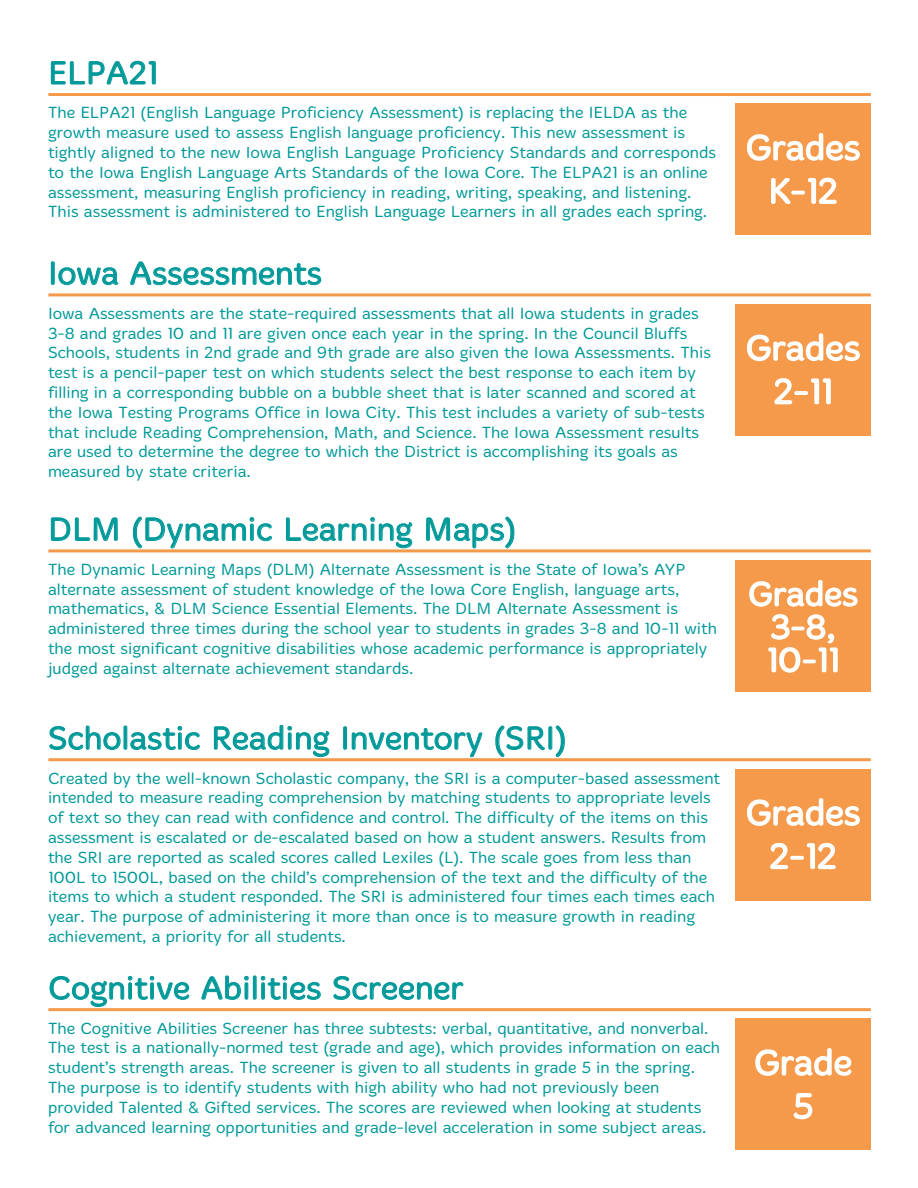
<style>
.page{position:relative;width:918px;height:1188px;background:#fff}
.page>*{position:absolute;margin:0;border:0;box-sizing:border-box;transform-origin:0 0}
.t1{font:36px "Merge One";color:#fff}
.t2{font:34.5px "Merge One";color:#fff}
.t3{font:33px "Merge One";color:#099}
.t4{font:16.5px/19.8px "Merge One";color:#099}
</style>
<div class="page">
<svg style="left:50px;top:726px;width:150px;height:24px"></svg>
<svg style="left:214px;top:725px;width:115px;height:32px"></svg>
<div style="left:343px;top:727px;width:4px;height:22px;border:1px solid #099"></div>
<svg style="left:352px;top:728px;width:130px;height:29px"></svg>
<svg style="left:496px;top:726px;width:49px;height:31px"></svg>
<div style="left:549px;top:727px;width:3px;height:22px;border:1px solid #099"></div>
<svg style="left:556px;top:726px;width:9px;height:31px"></svg>
<div style="left:735px;top:769px;width:136px;height:132px;background:#f59a4b"></div>
<svg style="left:747px;top:798px;width:113px;height:28px"></svg>
<svg style="left:770px;top:842px;width:19px;height:28px"></svg>
<div style="left:790px;top:856px;width:14px;height:4px;border:2px solid #fff"></div>
<svg style="left:806px;top:842px;width:30px;height:28px"></svg>
<hr style="left:48px;top:758px;width:823px;height:3px;background:#f59a4b">
<div style="left:51px;top:262px;width:3px;height:23px;border:1px solid #099"></div>
<svg style="left:59px;top:267px;width:59px;height:18px"></svg>
<svg style="left:130px;top:262px;width:191px;height:23px"></svg>
<div style="left:735px;top:304px;width:136px;height:132px;background:#f59a4b"></div>
<svg style="left:747px;top:333px;width:113px;height:29px"></svg>
<svg style="left:774px;top:378px;width:19px;height:27px"></svg>
<div style="left:794px;top:391px;width:14px;height:4px;border:2px solid #fff"></div>
<svg style="left:811px;top:378px;width:20px;height:27px"></svg>
<hr style="left:48px;top:293px;width:823px;height:3px;background:#f59a4b">
<svg style="left:51px;top:518px;width:67px;height:23px"></svg>
<svg style="left:133px;top:517px;width:139px;height:31px"></svg>
<svg style="left:286px;top:517px;width:126px;height:31px"></svg>
<svg style="left:426px;top:517px;width:88px;height:31px"></svg>
<hr style="left:48px;top:549px;width:823px;height:3px;background:#f59a4b">
<div style="left:735px;top:560px;width:136px;height:132px;background:#f59a4b"></div>
<svg style="left:749px;top:580px;width:109px;height:93px"></svg>
<svg style="left:51px;top:61px;width:105px;height:23px"></svg>
<div style="left:735px;top:103px;width:136px;height:132px;background:#f59a4b"></div>
<svg style="left:747px;top:133px;width:113px;height:28px"></svg>
<svg style="left:771px;top:178px;width:20px;height:26px"></svg>
<div style="left:791px;top:191px;width:14px;height:4px;border:2px solid #fff"></div>
<svg style="left:807px;top:177px;width:30px;height:27px"></svg>
<hr style="left:48px;top:93px;width:823px;height:3px;background:#f59a4b">
<svg style="left:50px;top:976px;width:139px;height:31px"></svg>
<svg style="left:202px;top:976px;width:119px;height:24px"></svg>
<svg style="left:334px;top:976px;width:129px;height:24px"></svg>
<div style="left:735px;top:1018px;width:136px;height:132px;background:#f59a4b"></div>
<svg style="left:755px;top:1048px;width:97px;height:72px"></svg>
<hr style="left:48px;top:1008px;width:823px;height:3px;background:#f59a4b">
<p class="t3" style="left:48px;top:54px;width:111px">ELPA21</p>
<p class="t4" style="left:48px;top:103px;width:641px">The ELPA21 (English Language Proficiency Assessment) is replacing the IELDA as the growth measure used to assess English language proficiency. This new assessment is</p>
<p class="t4" style="left:48px;top:143px;width:670px">tightly aligned to the new Iowa English Language Proficiency Standards and corresponds to the Iowa English Language Arts Standards of the Iowa Core. The ELPA21 is an online</p>
<p class="t4" style="left:48px;top:182px;width:645px">assessment, measuring English proficiency in reading, writing, speaking, and listening.</p>
<p class="t4" style="left:48px;top:202px;width:661px">This assessment is administered to English Language Learners in all grades each spring.</p>
<p class="t3" style="left:48px;top:254px;width:275px">Iowa Assessments</p>
<p class="t4" style="left:48px;top:304px;width:652px">Iowa Assessments are the state-required assessments that all Iowa students in grades</p>
<p class="t4" style="left:48px;top:323px;width:665px">3-8 and grades 10 and 11 are given once each year in the spring. In the Council Bluffs<br>Schools, students in 2nd grade and 9th grade are also given the Iowa Assessments. This test is a pencil-paper test on which students select the best response to each item by</p>
<p class="t4" style="left:48px;top:383px;width:649px">filling in a corresponding bubble on a bubble sheet that is later scanned and scored at</p>
<p class="t4" style="left:48px;top:403px;width:658px">the Iowa Testing Programs Office in Iowa City. This test includes a variety of sub-tests that include Reading Comprehension, Math, and Science. The Iowa Assessment results</p>
<p class="t4" style="left:48px;top:442px;width:631px">are used to determine the degree to which the District is accomplishing its goals as</p>
<p class="t4" style="left:48px;top:462px;width:204px">measured by state criteria.</p>
<p class="t3" style="left:48px;top:510px;width:470px">DLM (Dynamic Learning Maps)</p>
<p class="t4" style="left:48px;top:560px;width:639px">The Dynamic Learning Maps (DLM) Alternate Assessment is the State of Iowa’s AYP</p>
<p class="t4" style="left:48px;top:579px;width:633px">alternate assessment of student knowledge of the Iowa Core English, language arts,</p>
<p class="t4" style="left:48px;top:599px;width:632px">mathematics, &amp; DLM Science Essential Elements. The DLM Alternate Assessment is</p>
<p class="t4" style="left:48px;top:619px;width:671px">administered three times during the school year to students in grades 3-8 and 10-11 with the most significant cognitive disabilities whose academic performance is appropriately judged against alternate achievement standards.</p>
<p class="t3" style="left:48px;top:719px;width:520px">Scholastic Reading Inventory (SRI)</p>
<p class="t4" style="left:48px;top:768px;width:674px">Created by the well-known Scholastic company, the SRI is a computer-based assessment</p>
<p class="t4" style="left:48px;top:788px;width:664px">intended to measure reading comprehension by matching students to appropriate levels</p>
<p class="t4" style="left:48px;top:808px;width:662px;text-align:justify">of text so they can read with confidence and control. The difficulty of the items on this assessment is escalated or de-escalated based on how a student answers. Results from the SRI are reported as scaled scores called Lexiles (L). The scale goes from less than</p>
<p class="t4" style="left:48px;top:867px;width:669px">100L to 1500L, based on the child’s comprehension of the text and the difficulty of the items to which a student responded. The SRI is administered four times each times each year. The purpose of administering it more than once is to measure growth in reading</p>
<p class="t4" style="left:48px;top:927px;width:299px">achievement, a priority for all students.</p>
<p class="t3" style="left:48px;top:969px;width:417px">Cognitive Abilities Screener</p>
<p class="t4" style="left:48px;top:1018px;width:674px">The Cognitive Abilities Screener has three subtests: verbal, quantitative, and nonverbal.<br>The test is a nationally-normed test (grade and age), which provides information on each student’s strength areas. The screener is given to all students in grade 5 in the spring.</p>
<p class="t4" style="left:48px;top:1078px;width:613px">The purpose is to identify students with high ability who had not previously been</p>
<p class="t4" style="left:48px;top:1098px;width:655px">provided Talented &amp; Gifted services. The scores are reviewed when looking at students</p>
<p class="t4" style="left:48px;top:1117px;width:660px">for advanced learning opportunities and grade-level acceleration in some subject areas.</p>
<p class="t1" style="left:745px;top:127px;width:117px">Grades</p>
<p class="t1" style="left:768px;top:170px;width:71px">K-12</p>
<p class="t1" style="left:745px;top:327px;width:117px">Grades</p>
<p class="t1" style="left:773px;top:371px;width:61px">2-11</p>
<p class="t2" style="left:748px;top:574px;width:112px">Grades</p>
<p class="t2" style="left:771px;top:607px;width:66px">3-8,</p>
<p class="t2" style="left:767px;top:640px;width:74px">10-11</p>
<p class="t1" style="left:745px;top:792px;width:117px">Grades</p>
<p class="t1" style="left:769px;top:836px;width:69px">2-12</p>
<p class="t1" style="left:754px;top:1042px;width:100px">Grade</p>
<p class="t1" style="left:793px;top:1086px;width:22px">5</p>
</div>
